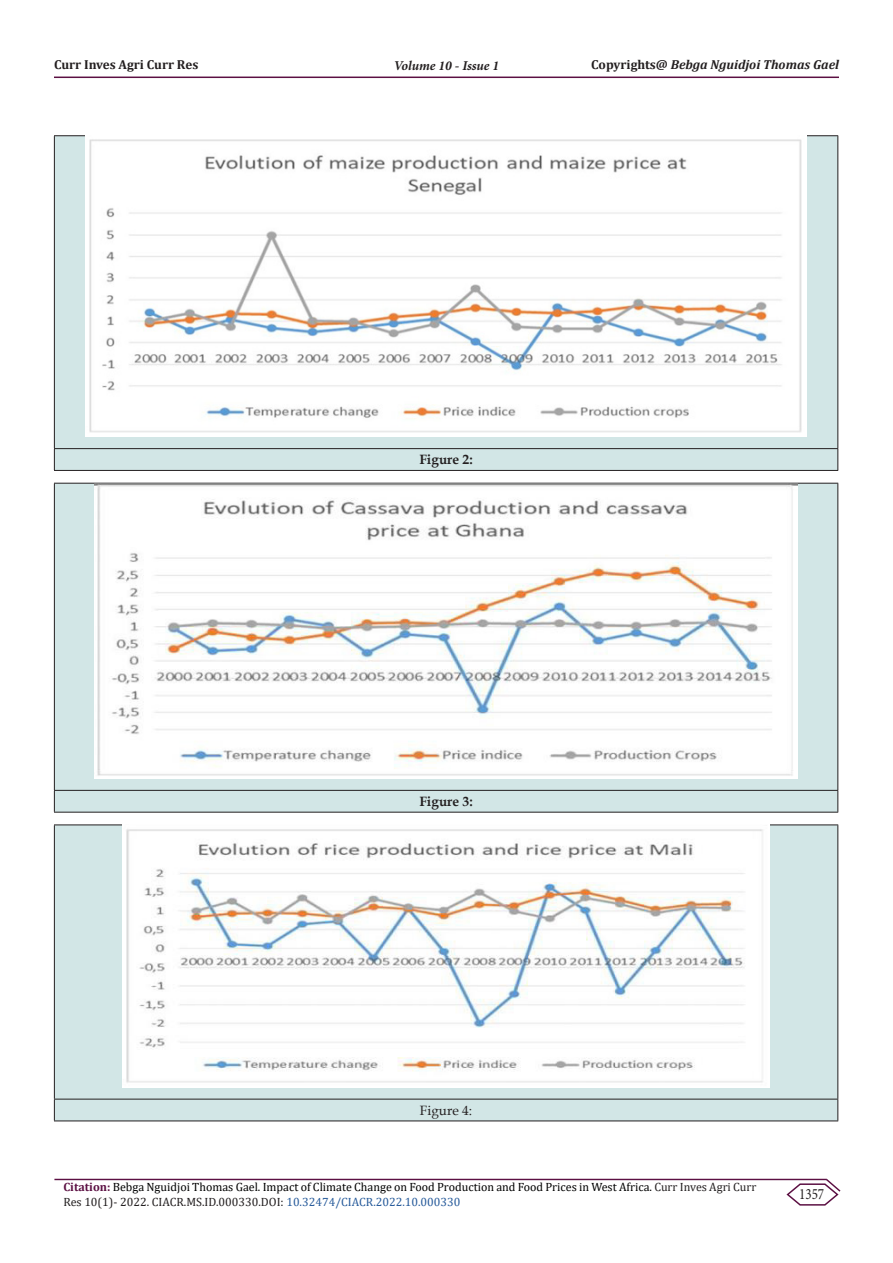
<style>
.page{position:relative;width:893px;height:1263px;background:#fff}
.page>*{position:absolute;margin:0;border:0;box-sizing:border-box;transform-origin:0 0}
.t1{font:15.75px "Minion Pro";color:#231f20;scale:.83 1}
.t2{font:700 13.5px "Book Antiqua";color:#231f20}
.t3{font:italic 700 13.5px "Minion Pro";letter-spacing:-.005em;color:#231f20}
.t4{font:13.5px "Book Antiqua";color:#231f20}
.t5{font:italic 700 13.05px "Cambria";color:#231f20}
.t6{font:700 13.05px "Cambria";color:#231f20}
.t7{font:12px/14.4px "Cambria";color:#000}
.s1{font-style:normal}
.s2{font-weight:700;color:#5c1043}
.s3{color:#231f20}
.s4{color:#275b9b}
</style>
<div class="page">
<hr style="left:54px;top:77px;width:785px;height:1px;background:#5c1043">
<hr style="left:54px;top:1179px;width:773px;height:1px;background:#5c1043">
<svg style="left:785px;top:1178px;width:56px;height:28px"></svg>
<div style="left:55px;top:136px;width:782px;height:334px;background:#d2e6e6"></div>
<hr style="left:54px;top:135px;width:784px;height:1px;background:#231f20">
<hr style="left:54px;top:136px;width:1px;height:312px;background:#231f20">
<hr style="left:837px;top:136px;width:1px;height:312px;background:#231f20">
<hr style="left:54px;top:448px;width:784px;height:1px;background:#231f20">
<svg style="left:54px;top:449px;width:1px;height:21px"></svg>
<svg style="left:837px;top:449px;width:1px;height:21px"></svg>
<hr style="left:54px;top:470px;width:784px;height:1px;background:#231f20">
<img style="left:86px;top:136px;width:720px;height:301px">
<div style="left:55px;top:484px;width:782px;height:328px;background:#d2e6e6"></div>
<hr style="left:54px;top:483px;width:784px;height:1px;background:#231f20">
<hr style="left:54px;top:484px;width:1px;height:306px;background:#231f20">
<hr style="left:837px;top:484px;width:1px;height:306px;background:#231f20">
<hr style="left:54px;top:790px;width:784px;height:1px;background:#231f20">
<svg style="left:54px;top:791px;width:1px;height:21px"></svg>
<svg style="left:837px;top:791px;width:1px;height:21px"></svg>
<hr style="left:54px;top:812px;width:784px;height:1px;background:#231f20">
<img style="left:94px;top:483px;width:704px;height:295px">
<div style="left:55px;top:825px;width:782px;height:295px;background:#d2e6e6"></div>
<hr style="left:54px;top:824px;width:784px;height:1px;background:#231f20">
<hr style="left:54px;top:825px;width:1px;height:274px;background:#231f20">
<hr style="left:837px;top:825px;width:1px;height:274px;background:#231f20">
<hr style="left:54px;top:1099px;width:784px;height:1px;background:#231f20">
<svg style="left:54px;top:1099px;width:1px;height:21px"></svg>
<svg style="left:837px;top:1099px;width:1px;height:21px"></svg>
<hr style="left:54px;top:1120px;width:784px;height:1px;background:#231f20">
<img style="left:123px;top:825px;width:646px;height:262px">
<p class="t6" style="left:54px;top:55px;width:146px">Curr Inves Agri Curr Res</p>
<p class="t3" style="left:394px;top:56px;width:107px">Volume 10 - Issue 1</p>
<p class="t5" style="left:591px;top:55px;width:249px"><span class="s1">Copyrights@</span> Bebga Nguidjoi Thomas Gael</p>
<p class="t2" style="left:419px;top:451px;width:55px">Figure 2:</p>
<p class="t2" style="left:419px;top:792px;width:55px">Figure 3:</p>
<p class="t4" style="left:420px;top:1101px;width:54px">Figure 4:</p>
<p class="t7" style="left:63px;top:1180px;width:694px"><span class="s2">Citation:</span> Bebga Nguidjoi Thomas Gael. Impact of Climate Change on Food Production and Food Prices in West Africa. <span class="s3">Curr Inves Agri Curr<br>Res 10(1)- 2022. CIACR.MS.ID.000330.DOI:</span> <span class="s4">10.32474/CIACR.2022.10.000330</span></p>
<p class="t1" style="left:799px;top:1184px;width:32px">1357</p>
</div>
